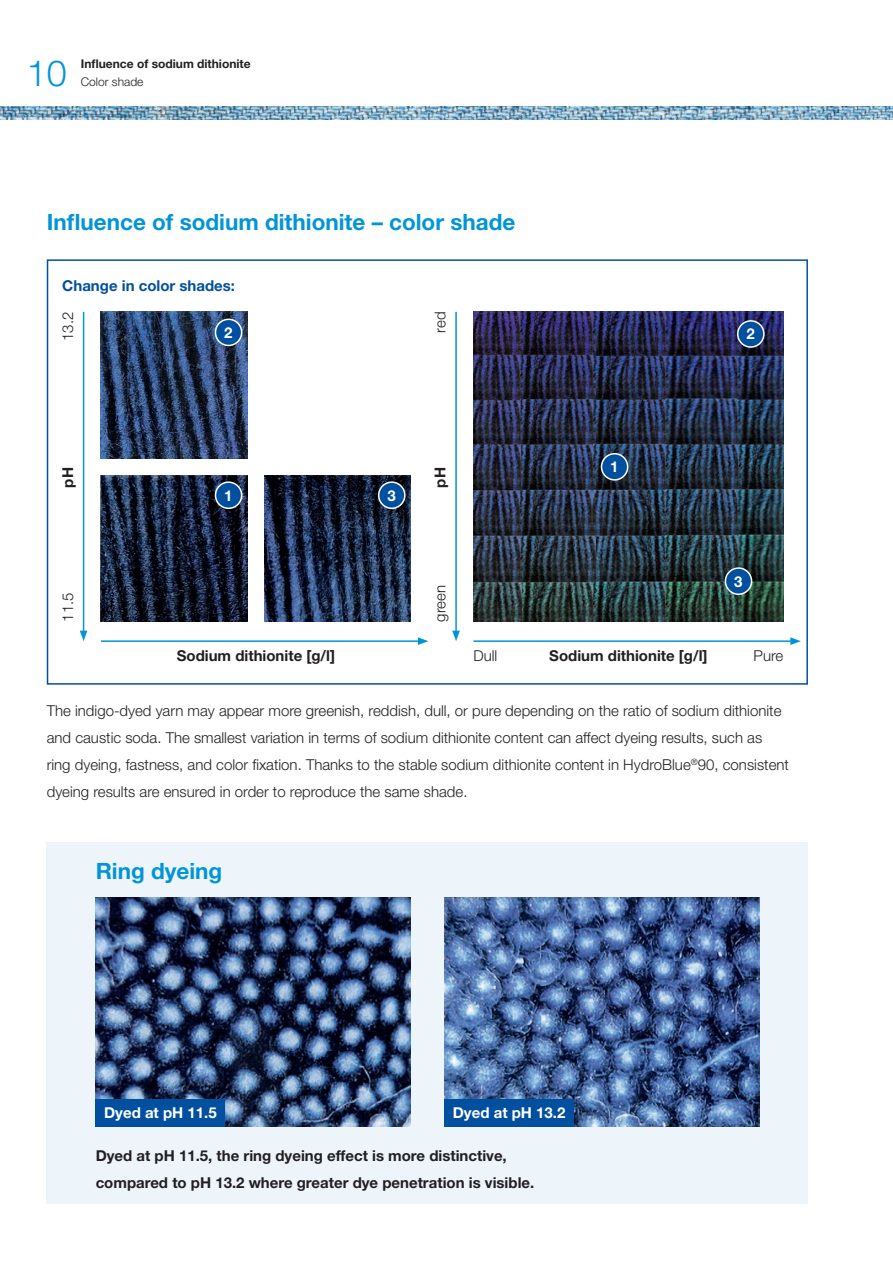
<style>
.page{position:relative;width:893px;height:1263px;background:#fff}
.page>*{position:absolute;margin:0;border:0;box-sizing:border-box;transform-origin:0 0}
.t1{font:300 36px "Helvetica Neue LT Pro";color:#0195d7}
.t2{font:700 22.5px "Helvetica Neue LT Pro";color:#0195d7}
.t3{font:300 15px/27px "Helvetica Neue LT Pro";color:#231f20}
.t4{font:700 15px/27px "Helvetica Neue LT Pro";color:#231f20}
.t5{font:700 15px "Helvetica Neue LT Pro";color:#fff}
.t6{font:700 15px "Helvetica Neue LT Pro";color:#01509f}
.t7{font:700 12px "Helvetica Neue LT Pro";color:#231f20}
.t8{font:300 12px "Helvetica Neue LT Pro";color:#231f20}
</style>
<div class="page">
<div style="left:47px;top:842px;width:761px;height:361px;background:#edf5fb"></div>
<img style="left:96px;top:897px;width:314px;height:230px">
<div style="left:96px;top:1099px;width:129px;height:28px;background:#01509f"></div>
<hr style="left:455px;top:312px;width:2px;height:321px;background:#0195d7">
<svg style="left:452px;top:631px;width:8px;height:10px"></svg>
<hr style="left:473px;top:640px;width:320px;height:2px;background:#0195d7">
<svg style="left:790px;top:637px;width:11px;height:8px"></svg>
<img style="left:473px;top:312px;width:310px;height:310px">
<div style="left:725px;top:568px;width:27px;height:26px;background:#01509f;border-radius:50%"></div>
<div style="left:725px;top:567px;width:27px;height:28px;border:2px solid #fff;border-radius:50%"></div>
<div style="left:738px;top:321px;width:26px;height:26px;background:#01509f;border-radius:50%"></div>
<div style="left:737px;top:320px;width:28px;height:28px;border:2px solid #fff;border-radius:50%"></div>
<div style="left:601px;top:454px;width:27px;height:26px;background:#01509f;border-radius:50%"></div>
<div style="left:601px;top:453px;width:27px;height:28px;border:2px solid #fff;border-radius:50%"></div>
<hr style="left:83px;top:312px;width:1px;height:321px;background:#0195d7">
<svg style="left:80px;top:631px;width:7px;height:10px"></svg>
<hr style="left:101px;top:640px;width:319px;height:2px;background:#0195d7">
<svg style="left:418px;top:637px;width:10px;height:8px"></svg>
<img style="left:101px;top:475px;width:147px;height:147px">
<img style="left:101px;top:312px;width:147px;height:147px">
<img style="left:264px;top:475px;width:147px;height:147px">
<div style="left:215px;top:482px;width:27px;height:26px;background:#01509f;border-radius:50%"></div>
<div style="left:215px;top:481px;width:27px;height:28px;border:2px solid #fff;border-radius:50%"></div>
<div style="left:215px;top:319px;width:27px;height:26px;background:#01509f;border-radius:50%"></div>
<div style="left:215px;top:319px;width:27px;height:27px;border:2px solid #fff;border-radius:50%"></div>
<div style="left:379px;top:482px;width:26px;height:26px;background:#01509f;border-radius:50%"></div>
<div style="left:378px;top:481px;width:28px;height:28px;border:2px solid #fff;border-radius:50%"></div>
<div style="left:47px;top:259px;width:761px;height:426px;border:2px solid #01509f"></div>
<img style="left:444px;top:897px;width:315px;height:230px">
<div style="left:444px;top:1099px;width:130px;height:28px;background:#01509f"></div>
<img style="left:0;top:106px;width:893px;height:13px">
<h1 class="t1" style="left:27px;top:51px;width:42px">10</h1>
<p class="t7" style="left:81px;top:56px;width:171px">Influence of sodium dithionite</p>
<p class="t8" style="left:81px;top:74px;width:64px">Color shade</p>
<h2 class="t2" style="left:47px;top:208px;width:470px">Influence of sodium dithionite – color shade</h2>
<p class="t6" style="left:62px;top:277px;width:174px">Change in color shades:</p>
<p class="t3" style="left:54px;top:341px;width:31px;rotate:-90deg">13.2</p>
<p class="t5" style="left:224px;top:323px;width:10px">2</p>
<p class="t3" style="left:426px;top:333px;width:22px;rotate:-90deg">red</p>
<p class="t5" style="left:746px;top:325px;width:10px">2</p>
<p class="t4" style="left:54px;top:488px;width:22px;rotate:-90deg">pH</p>
<p class="t4" style="left:426px;top:488px;width:22px;rotate:-90deg">pH</p>
<p class="t5" style="left:610px;top:457px;width:10px">1</p>
<p class="t5" style="left:224px;top:486px;width:10px">1</p>
<p class="t5" style="left:387px;top:486px;width:10px">3</p>
<p class="t3" style="left:54px;top:622px;width:31px;rotate:-90deg">11.5</p>
<p class="t3" style="left:426px;top:622px;width:38px;rotate:-90deg">green</p>
<p class="t5" style="left:734px;top:572px;width:10px">3</p>
<p class="t4" style="left:177px;top:642px;width:160px">Sodium dithionite [g/l]</p>
<p class="t4" style="left:549px;top:642px;width:160px">Sodium dithionite [g/l]</p>
<p class="t3" style="left:473px;top:642px;width:25px">Dull</p>
<p class="t3" style="left:754px;top:642px;width:31px">Pure</p>
<p class="t3" style="left:47px;top:696px;width:744px">The indigo-dyed yarn may appear more greenish, reddish, dull, or pure depending on the ratio of sodium dithionite and caustic soda. The smallest variation in terms of sodium dithionite content can affect dyeing results, such as ring dyeing, fastness, and color fixation. Thanks to the stable sodium dithionite content in HydroBlue<sup>®</sup>90, consistent dyeing results are ensured in order to reproduce the same shade.</p>
<h2 class="t2" style="left:96px;top:857px;width:128px">Ring dyeing</h2>
<p class="t5" style="left:104px;top:1104px;width:114px">Dyed at pH 11.5</p>
<p class="t5" style="left:453px;top:1104px;width:114px">Dyed at pH 13.2</p>
<p class="t4" style="left:96px;top:1142px;width:440px">Dyed at pH 11.5, the ring dyeing effect is more distinctive, compared to pH 13.2 where greater dye penetration is visible.</p>
</div>
